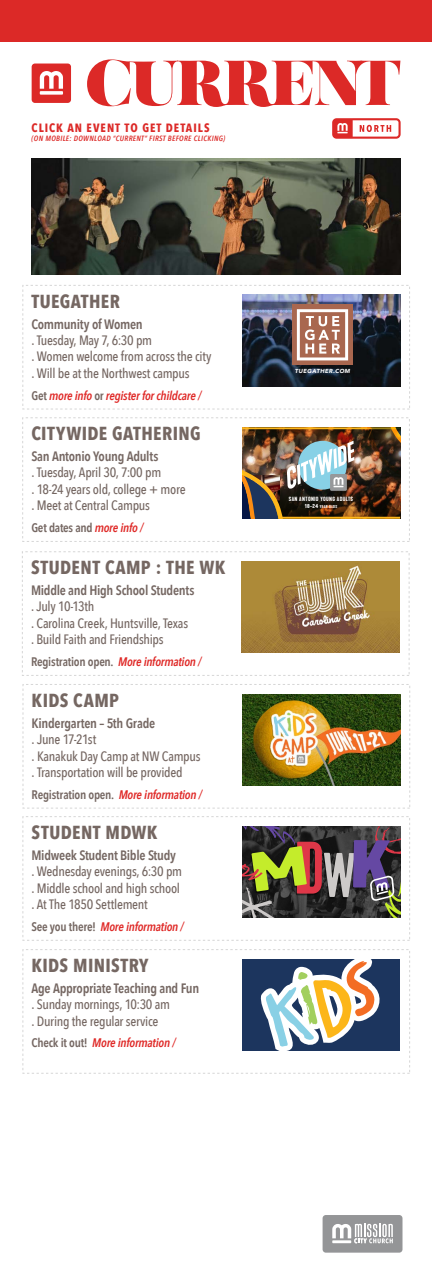
<style>
.page{position:relative;width:432px;height:1271px;background:#fff}
.page>*{position:absolute;margin:0;border:0;box-sizing:border-box;transform-origin:0 0}
.t1{font:700 18.8px "Avenir Next Condensed";letter-spacing:.02em;color:#756762}
.t2{font:500 13.6px/16.4px "Avenir Next Condensed";letter-spacing:-.02em;color:#756762}
.t3{font:600 13.6px "Avenir Next Condensed";letter-spacing:-.02em;color:#756762}
.t4{font:italic 600 12.4px "Avenir Next Condensed";letter-spacing:-.02em;color:#df2927}
.t5{font:600 12.4px "Avenir Next Condensed";letter-spacing:-.02em;color:#756762}
.t6{font:700 12px "Avenir Next Condensed";letter-spacing:.08em;color:#dc2927}
.t7{font:italic 600 7.6px "Avenir Next Condensed";letter-spacing:.045em;color:#dc2927}
.t8{font:italic 900 5.8px "Avenir";letter-spacing:.055em;color:#fff}
.t9{font:600 5.72px "Kapra Neue";letter-spacing:.06em;color:#fff}
.t10{font:600 4px "Kapra Neue";letter-spacing:.07em;color:#fff}
.s1{font-style:normal;color:#756762}
.s2{font-style:italic;color:#df2927}
.s3{font-size:5.72px}
</style>
<div class="page">
<div style="left:32px;top:63px;width:39px;height:40px;background:#dc2927;border-radius:3px"></div>
<svg style="left:40px;top:91px;width:23px;height:4px"></svg>
<svg style="left:40px;top:71px;width:23px;height:18px"></svg>
<svg style="left:87px;top:59px;width:313px;height:48px"></svg>
<div style="left:0;top:0;width:432px;height:41px;background:#dc2927"></div>
<svg style="left:332px;top:118px;width:69px;height:21px"></svg>
<div style="left:323px;top:1214px;width:80px;height:38px;background:#949597;border-radius:3px"></div>
<svg style="left:332px;top:1223px;width:61px;height:20px"></svg>
<img style="left:242px;top:295px;width:158px;height:91px">
<svg style="left:292px;top:304px;width:61px;height:61px"></svg>
<svg style="left:297px;top:309px;width:51px;height:51px"></svg>
<svg style="left:242px;top:826px;width:158px;height:91px;background:#5c5147"></svg>
<img style="left:31px;top:159px;width:369px;height:115px">
<div style="left:23px;top:816px;width:387px;height:124px;border:1px dashed #d6d6d6"></div>
<div style="left:242px;top:959px;width:158px;height:91px;background:#1c355e"></div>
<svg style="left:260px;top:959px;width:120px;height:91px"></svg>
<div style="left:23px;top:949px;width:387px;height:124px;border:1px dashed #d6d6d6"></div>
<div style="left:23px;top:285px;width:387px;height:124px;border:1px dashed #d6d6d6"></div>
<img style="left:243px;top:694px;width:157px;height:91px">
<img style="left:242px;top:561px;width:158px;height:91px">
<div style="left:23px;top:684px;width:387px;height:124px;border:1px dashed #d6d6d6"></div>
<div style="left:22px;top:551px;width:387px;height:124px;border:1px dashed #d6d6d6"></div>
<img style="left:242px;top:427px;width:158px;height:92px">
<div style="left:22px;top:417px;width:388px;height:124px;border:1px dashed #d6d6d6"></div>
<p class="t6" style="left:32px;top:120px;width:180px">CLICK AN EVENT TO GET DETAILS</p>
<p class="t7" style="left:32px;top:134px;width:195px">(ON MOBILE: DOWNLOAD “CURRENT” FIRST BEFORE CLICKING)</p>
<h1 class="t1" style="left:31px;top:289px;width:90px">TUEGATHER</h1>
<p class="t3" style="left:31px;top:312px;width:113px">Community of Women</p>
<p class="t2" style="left:31px;top:332px;width:182px">. Tuesday, May 7, 6:30 pm<br>. Women welcome from across the city . Will be at the Northwest campus</p>
<p class="t4" style="left:31px;top:387px;width:171px"><span class="s1">Get</span> more info <span class="s1">or</span> register for childcare /</p>
<h1 class="t1" style="left:31px;top:422px;width:171px">CITYWIDE GATHERING</h1>
<p class="t3" style="left:31px;top:444px;width:129px">San Antonio Young Adults</p>
<p class="t2" style="left:31px;top:464px;width:156px">. Tuesday, April 30, 7:00 pm<br>. 18-24 years old, college + more . Meet at Central Campus</p>
<p class="t5" style="left:31px;top:517px;width:113px">Get dates and <span class="s2">more info /</span></p>
<h1 class="t1" style="left:31px;top:556px;width:196px">STUDENT CAMP : THE WK</h1>
<p class="t3" style="left:31px;top:578px;width:165px">Middle and High School Students</p>
<p class="t2" style="left:31px;top:598px;width:159px">. July 10-13th<br>. Carolina Creek, Huntsville, Texas . Build Faith and Friendships</p>
<p class="t5" style="left:31px;top:651px;width:172px">Registration open. <span class="s2">More information /</span></p>
<h1 class="t1" style="left:32px;top:688px;width:89px">KIDS CAMP</h1>
<p class="t3" style="left:32px;top:711px;width:125px">Kindergarten – 5th Grade</p>
<p class="t2" style="left:32px;top:731px;width:170px">. June 17-21st<br>. Kanakuk Day Camp at NW Campus . Transportation will be provided</p>
<p class="t5" style="left:32px;top:783px;width:172px">Registration open. <span class="s2">More information /</span></p>
<h1 class="t1" style="left:32px;top:820px;width:128px">STUDENT MDWK</h1>
<p class="t3" style="left:32px;top:843px;width:146px">Midweek Student Bible Study</p>
<p class="t2" style="left:32px;top:863px;width:152px">. Wednesday evenings, 6:30 pm . Middle school and high school . At The 1850 Settlement</p>
<p class="t4" style="left:32px;top:918px;width:154px"><span class="s1">See you there!</span> More information /</p>
<h1 class="t1" style="left:32px;top:953px;width:119px">KIDS MINISTRY</h1>
<p class="t3" style="left:32px;top:976px;width:169px">Age Appropriate Teaching and Fun</p>
<p class="t2" style="left:32px;top:996px;width:140px">. Sunday mornings, 10:30 am . During the regular service</p>
<p class="t4" style="left:32px;top:1035px;width:146px"><span class="s1">Check it out!</span> More information /</p>
<p class="t8" style="left:295px;top:366px;width:57px">TUEGATHER.COM</p>
<p class="t9" style="left:289px;top:495px;width:66px">SAN ANTONIO YOUNG ADULTS</p>
<p class="t10" style="left:305px;top:504px;width:34px"><span class="s3">18-24</span> YEAR OLDS</p>
</div>
